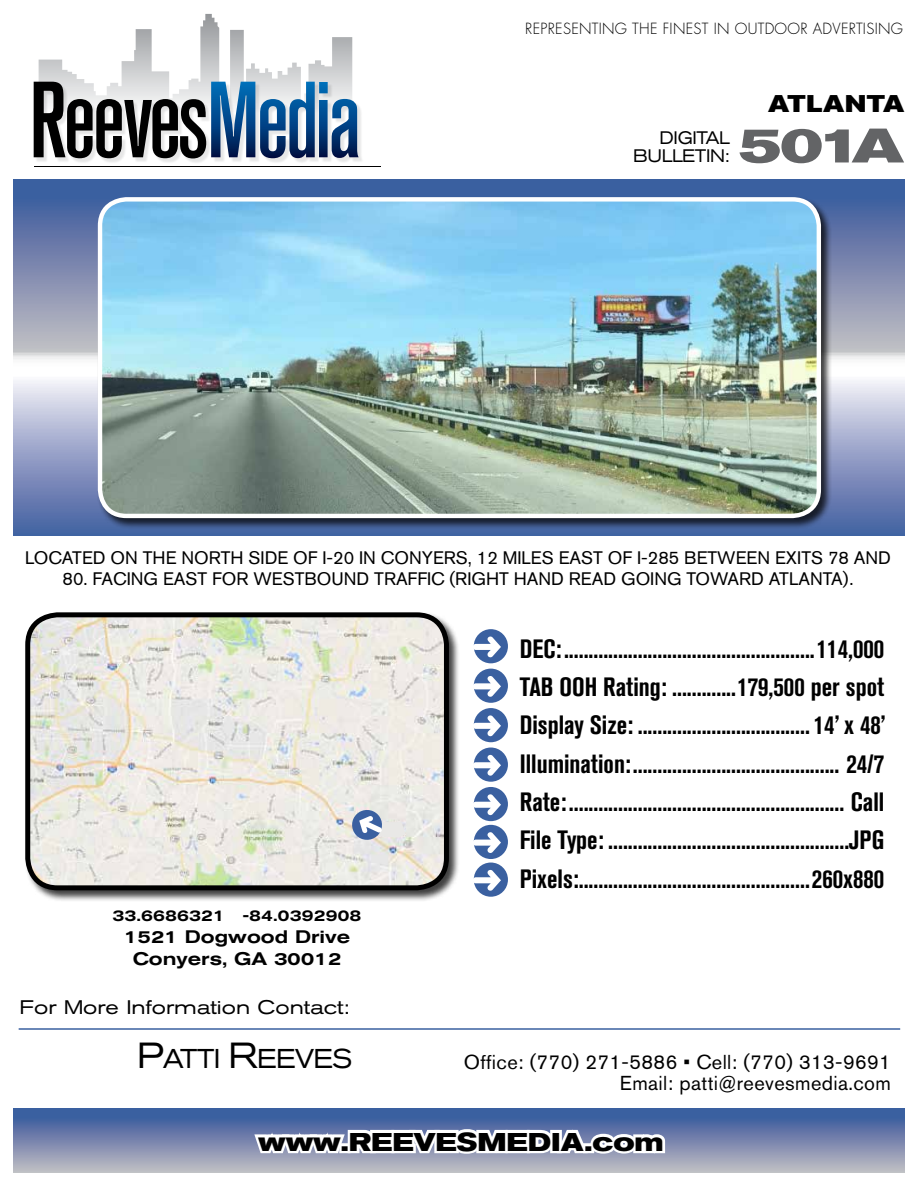
<style>
.page{position:relative;width:918px;height:1188px;background:#fff}
.page>*{position:absolute;margin:0;border:0;box-sizing:border-box;transform-origin:0 0}
.t1{font:48px "Nissan AG Super";color:#636466;scale:1.39 1}
.t2{font:expanded 27px "Nissan AG";letter-spacing:-.02em;color:#000;scale:.91 1}
.t3{font:700 condensed 26.25px/38.4px "Nissan AG";color:#000;text-align:justify}
.t4{font:700 expanded 25.5px "Nissan AG";color:#000}
.t5{font:700 expanded 24px "Nissan AG";letter-spacing:.02em;color:#000}
.t6{font:20.1px/21px "Nissan AG";letter-spacing:.02em;color:#000;text-align:right}
.t7{font:expanded 19.5px "Nissan AG";color:#000}
.t8{font:18px "Nissan AG";color:#000}
.t9{font:500 expanded 18px/21.6px "Nissan AG";color:#000;text-align:center}
.t10{font:expanded 18px/18px "Nissan AG";letter-spacing:-.02em;color:#000;text-align:right;scale:.91 1}
.t11{font:500 expanded 15.9px "Nissan AG";color:#000}
.t12{font:300 15px "Futura";letter-spacing:.02em;color:#000}
.s1{font-size:36px}
</style>
<div class="page">
<div style="left:14px;top:1109px;width:891px;height:64px;background:linear-gradient(to bottom,#2d519a,#c1bcc3)"></div>
<svg style="left:14px;top:180px;width:891px;height:356px;background:#7d8fb8"></svg>
<div style="left:97px;top:196px;width:736px;height:334px;background:#000;opacity:.75"></div>
<img style="left:100px;top:199px;width:719px;height:317px">
<div style="left:98px;top:197px;width:723px;height:321px;border:4px solid #fff;border-radius:26px"></div>
<hr style="left:34px;top:166px;width:347px;height:1px;background:#000">
<img style="left:36px;top:107px;width:326px;height:56px">
<svg style="left:34px;top:14px;width:325px;height:144px"></svg>
<hr style="left:19px;top:1028px;width:881px;height:2px;background:#3a60a0">
<svg style="left:251px;top:1110px;width:417px;height:63px"></svg>
<div style="left:474px;top:669px;width:34px;height:34px;background:#3a60a0;border-radius:50%"></div>
<svg style="left:473px;top:676px;width:28px;height:21px"></svg>
<div style="left:474px;top:708px;width:34px;height:34px;background:#3a60a0;border-radius:50%"></div>
<svg style="left:473px;top:715px;width:28px;height:21px"></svg>
<div style="left:474px;top:629px;width:34px;height:34px;background:#3a60a0;border-radius:50%"></div>
<svg style="left:473px;top:637px;width:28px;height:20px"></svg>
<div style="left:474px;top:748px;width:34px;height:34px;background:#3a60a0;border-radius:50%"></div>
<svg style="left:473px;top:755px;width:28px;height:21px"></svg>
<div style="left:474px;top:787px;width:34px;height:34px;background:#3a60a0;border-radius:50%"></div>
<svg style="left:473px;top:794px;width:28px;height:21px"></svg>
<div style="left:474px;top:825px;width:34px;height:34px;background:#3a60a0;border-radius:50%"></div>
<svg style="left:473px;top:832px;width:28px;height:21px"></svg>
<div style="left:474px;top:863px;width:34px;height:34px;background:#3a60a0;border-radius:50%"></div>
<svg style="left:473px;top:870px;width:28px;height:21px"></svg>
<div style="left:25px;top:612px;width:435px;height:290px;background:#000;opacity:.75"></div>
<img style="left:28px;top:615px;width:418px;height:273px">
<div style="left:25px;top:612px;width:424px;height:278px;border:5px solid #000;border-radius:30px"></div>
<svg style="left:350px;top:808px;width:56px;height:34px;background:#bcc5d4"></svg>
<p class="t12" style="left:525px;top:19px;width:379px">REPRESENTING THE FINEST IN OUTDOOR ADVERTISING</p>
<p class="t10" style="left:633px;top:129px;width:108px">DIGITAL<br>BULLETIN:</p>
<p class="t5" style="left:768px;top:90px;width:138px">ATLANTA</p>
<h1 class="t1" style="left:738px;top:118px;width:121px">501A</h1>
<p class="t8" style="left:25px;top:547px;width:867px">LOCATED ON THE NORTH SIDE OF I-20 IN CONYERS, 12 MILES EAST OF I-285 BETWEEN EXITS 78 AND</p>
<p class="t8" style="left:63px;top:568px;width:792px">80. FACING EAST FOR WESTBOUND TRAFFIC (RIGHT HAND READ GOING TOWARD ATLANTA).</p>
<p class="t11" style="left:113px;top:907px;width:251px">33.6686321 -84.0392908</p>
<p class="t9" style="left:124px;top:926px;width:228px">1521 Dogwood Drive<br>Conyers, GA 30012</p>
<p class="t7" style="left:20px;top:995px;width:331px">For More Information Contact:</p>
<p class="t2" style="left:137px;top:1043px;width:238px"><span class="s1">P</span>ATTI <span class="s1">R</span>EEVES</p>
<p class="t3" style="left:520px;top:629px;width:368px">DEC:....................................................114,000<br>TAB OOH Rating: ..............179,500 per spot Display Size:....................................14’ x 48’ Illumination:........................................... 24/7<br>Rate:......................................................... Call File Type:..................................................JPG Pixels:...............................................260x880</p>
<p class="t6" style="left:464px;top:1052px;width:429px">Office: (770) 271-5886 • Cell: (770) 313-9691<br>Email: patti@reevesmedia.com</p>
<p class="t4" style="left:258px;top:1127px;width:407px">www.REEVESMEDIA.com</p>
</div>
